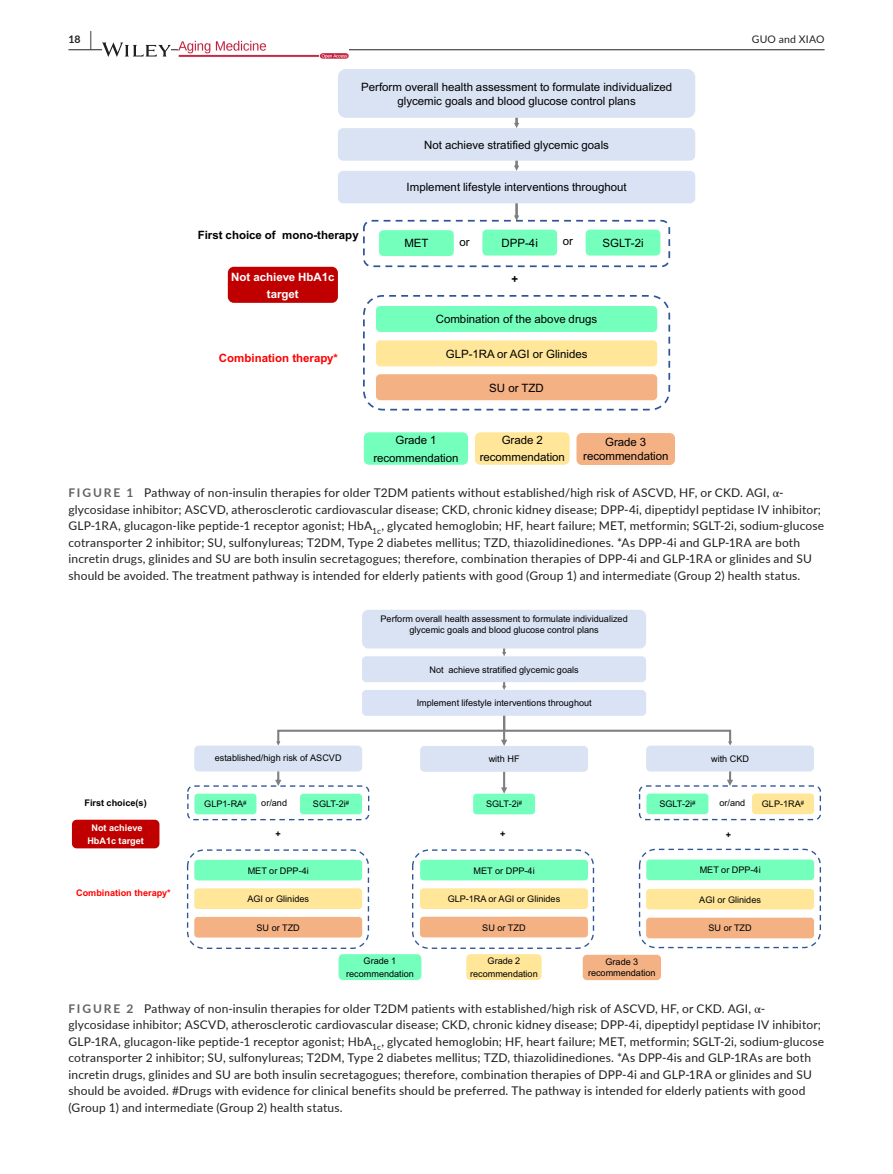
<style>
.page{position:relative;width:893px;height:1174px;background:#fff}
.page>*{position:absolute;margin:0;border:0;box-sizing:border-box;transform-origin:0 0}
.t1{font:12px/16.5px "Lato";letter-spacing:.015em;color:#231f20}
.t2{font:11.55px/13.8px "Arial";color:#000;text-align:center}
.t3{font:700 11.55px "Arial";color:#000}
.t4{font:700 11.55px/17.2px "Arial";color:#fff;text-align:center}
.t5{font:700 11.55px "Arial";color:#f00}
.t6{font:10.5px "Lato";letter-spacing:.02em;color:#231f20}
.t7{font:700 10.5px "Lato";color:#231f20}
.t8{font:9.15px/10.9px "Arial";color:#000;text-align:center}
.t9{font:700 9.15px/13.6px "Arial";color:#fff;text-align:center}
.t10{font:700 9.15px "Arial";color:#f00}
.t11{font:700 9.15px "Arial";color:#000}
.s1{font-size:19.5px}
.s2{font-weight:700;color:#636366}
.s3{font-family:"STIX"}
</style>
<div class="page">
<hr style="left:68px;top:49px;width:756px;height:1px;background:#231f20">
<svg style="left:102px;top:42px;width:69px;height:15px"></svg>
<img style="left:178px;top:40px;width:170px;height:19px">
<div style="left:338px;top:69px;width:357px;height:49px;background:#dae3f3;border-radius:8px"></div>
<div style="left:338px;top:128px;width:357px;height:33px;background:#dae3f3;border-radius:5px"></div>
<div style="left:338px;top:171px;width:357px;height:32px;background:#dae3f5;border-radius:5px"></div>
<svg style="left:514px;top:118px;width:5px;height:10px"></svg>
<svg style="left:514px;top:161px;width:5px;height:10px"></svg>
<svg style="left:514px;top:203px;width:5px;height:17px"></svg>
<div style="left:363px;top:220px;width:307px;height:47px;border:2px dashed #2f5597;border-radius:8px"></div>
<div style="left:379px;top:230px;width:75px;height:26px;background:#75ffbd;border-radius:4px"></div>
<div style="left:482px;top:229px;width:75px;height:26px;background:#75ffbd;border-radius:4px"></div>
<div style="left:376px;top:374px;width:281px;height:26px;background:#f4b183;border-radius:4px"></div>
<div style="left:364px;top:432px;width:104px;height:33px;background:#75ffbd;border-radius:5px"></div>
<div style="left:475px;top:432px;width:95px;height:33px;background:#ffe699;border-radius:5px"></div>
<div style="left:576px;top:433px;width:99px;height:32px;background:#f4b183;border-radius:5px"></div>
<div style="left:228px;top:267px;width:110px;height:36px;background:#c00000;border-radius:6px"></div>
<div style="left:376px;top:340px;width:281px;height:26px;background:#ffe699;border-radius:4px"></div>
<div style="left:586px;top:229px;width:74px;height:26px;background:#75ffbd;border-radius:4px"></div>
<div style="left:376px;top:306px;width:281px;height:26px;background:#75ffbd;border-radius:4px"></div>
<div style="left:363px;top:295px;width:307px;height:115px;border:2px dashed #2f5597;border-radius:19px"></div>
<div style="left:362px;top:610px;width:284px;height:38px;background:#dae3f3;border-radius:6px"></div>
<div style="left:362px;top:656px;width:284px;height:26px;background:#dae3f3;border-radius:4px"></div>
<div style="left:362px;top:690px;width:284px;height:26px;background:#dae3f5;border-radius:4px"></div>
<svg style="left:502px;top:648px;width:4px;height:8px"></svg>
<svg style="left:502px;top:682px;width:4px;height:8px"></svg>
<svg style="left:276px;top:716px;width:456px;height:30px"></svg>
<div style="left:194px;top:745px;width:168px;height:26px;background:#dae3f3;border-radius:4px"></div>
<div style="left:420px;top:746px;width:168px;height:26px;background:#dae3f3;border-radius:4px"></div>
<div style="left:646px;top:745px;width:168px;height:26px;background:#dae3f3;border-radius:4px"></div>
<div style="left:187px;top:785px;width:182px;height:35px;border:1px dashed #2f5597;border-radius:6px"></div>
<div style="left:473px;top:793px;width:62px;height:21px;background:#75ffbd;border-radius:3px"></div>
<div style="left:194px;top:793px;width:62px;height:21px;background:#75ffbd;border-radius:3px"></div>
<div style="left:300px;top:793px;width:62px;height:21px;background:#75ffbd;border-radius:3px"></div>
<svg style="left:275px;top:771px;width:6px;height:15px"></svg>
<svg style="left:501px;top:772px;width:6px;height:21px"></svg>
<svg style="left:186px;top:849px;width:409px;height:100px"></svg>
<svg style="left:638px;top:771px;width:183px;height:178px"></svg>
<div style="left:339px;top:954px;width:82px;height:26px;background:#75ffbd;border-radius:4px"></div>
<div style="left:466px;top:954px;width:76px;height:26px;background:#ffe699;border-radius:4px"></div>
<div style="left:583px;top:954px;width:78px;height:26px;background:#f4b183;border-radius:4px"></div>
<div style="left:72px;top:819px;width:87px;height:29px;background:#c00000;border-radius:5px"></div>
<p class="t7" style="left:68px;top:31px;width:25px">18 <span class="s1">|</span></p>
<p class="t6" style="left:752px;top:31px;width:74px">GUO and XIAO</p>
<p class="t2" style="left:361px;top:80px;width:313px">Perform overall health assessment to formulate individualized glycemic goals and blood glucose control plans</p>
<p class="t2" style="left:424px;top:138px;width:186px">Not achieve stratified glycemic goals</p>
<p class="t2" style="left:407px;top:180px;width:222px">Implement lifestyle interventions throughout</p>
<p class="t3" style="left:198px;top:227px;width:162px">First choice of mono-therapy</p>
<p class="t4" style="left:231px;top:268px;width:105px">Not achieve HbA1c target</p>
<p class="t2" style="left:404px;top:236px;width:26px">MET</p>
<p class="t2" style="left:502px;top:236px;width:38px">DPP-4i</p>
<p class="t3" style="left:512px;top:270px;width:8px">+</p>
<p class="t2" style="left:459px;top:234px;width:12px">or</p>
<p class="t2" style="left:563px;top:234px;width:12px">or</p>
<p class="t2" style="left:602px;top:236px;width:43px">SGLT-2i</p>
<p class="t2" style="left:436px;top:312px;width:163px">Combination of the above drugs</p>
<p class="t5" style="left:219px;top:349px;width:121px">Combination therapy*</p>
<p class="t2" style="left:446px;top:347px;width:143px">GLP-1RA or AGI or Glinides</p>
<p class="t2" style="left:489px;top:380px;width:56px">SU or TZD</p>
<p class="t2" style="left:373px;top:431px;width:87px;line-height:17.2px">Grade 1 recommendation</p>
<p class="t2" style="left:480px;top:431px;width:87px;line-height:17.2px">Grade 2 recommendation</p>
<p class="t2" style="left:583px;top:435px;width:87px">Grade 3 recommendation</p>
<p class="t1" style="left:68px;top:484px;width:757px"><span class="s2">FIGURE 1</span> Pathway of non-insulin therapies for older T2DM patients without established/high risk of ASCVD, HF, or CKD. AGI, <span class="s3">α&shy;</span>glycosidase inhibitor; ASCVD, atherosclerotic cardiovascular disease; CKD, chronic kidney disease; DPP‑4i, dipeptidyl peptidase IV inhibitor; GLP-1RA, glucagon-like peptide-1 receptor agonist; HbA<sub>1c</sub>, glycated hemoglobin; HF, heart failure; MET, metformin; SGLT-2i, sodium-glucose cotransporter 2 inhibitor; SU, sulfonylureas; T2DM, Type 2 diabetes mellitus; TZD, thiazolidinediones. *As DPP-4i and GLP-1RA are both incretin drugs, glinides and SU are both insulin secretagogues; therefore, combination therapies of DPP-4i and GLP-1RA or glinides and SU should be avoided. The treatment pathway is intended for elderly patients with good (Group 1) and intermediate (Group 2) health status.</p>
<p class="t11" style="left:84px;top:796px;width:64px">First choice(s)</p>
<p class="t9" style="left:87px;top:820px;width:58px">Not achieve<br>HbA1c target</p>
<p class="t10" style="left:76px;top:886px;width:96px">Combination therapy*</p>
<p class="t8" style="left:381px;top:613px;width:249px">Perform overall health assessment to formulate individualized glycemic goals and blood glucose control plans</p>
<p class="t8" style="left:429px;top:664px;width:151px">Not achieve stratified glycemic goals</p>
<p class="t8" style="left:417px;top:697px;width:176px">Implement lifestyle interventions throughout</p>
<p class="t8" style="left:215px;top:752px;width:128px">established/high risk of ASCVD</p>
<p class="t8" style="left:489px;top:753px;width:32px">with HF</p>
<p class="t8" style="left:711px;top:753px;width:39px">with CKD</p>
<p class="t8" style="left:486px;top:798px;width:38px">SGLT-2i<sup>#</sup></p>
<p class="t11" style="left:276px;top:827px;width:7px">+</p>
<p class="t8" style="left:248px;top:865px;width:63px">MET or DPP-4i</p>
<p class="t8" style="left:261px;top:797px;width:27px">or/and</p>
<p class="t8" style="left:719px;top:797px;width:27px">or/and</p>
<p class="t8" style="left:204px;top:798px;width:44px">GLP1-RA<sup>#</sup></p>
<p class="t8" style="left:313px;top:798px;width:38px">SGLT-2i<sup>#</sup></p>
<p class="t8" style="left:659px;top:798px;width:38px">SGLT-2i<sup>#</sup></p>
<p class="t8" style="left:762px;top:798px;width:44px">GLP-1RA<sup>#</sup></p>
<p class="t11" style="left:500px;top:827px;width:7px">+</p>
<p class="t11" style="left:726px;top:828px;width:7px">+</p>
<p class="t8" style="left:473px;top:864px;width:63px">MET or DPP-4i</p>
<p class="t8" style="left:700px;top:864px;width:63px">MET or DPP-4i</p>
<p class="t8" style="left:247px;top:893px;width:63px">AGI or Glinides</p>
<p class="t8" style="left:448px;top:893px;width:114px">GLP-1RA or AGI or Glinides</p>
<p class="t8" style="left:482px;top:921px;width:45px">SU or TZD</p>
<p class="t8" style="left:257px;top:922px;width:45px">SU or TZD</p>
<p class="t8" style="left:346px;top:953px;width:69px;line-height:13.6px">Grade 1 recommendation</p>
<p class="t8" style="left:470px;top:953px;width:69px;line-height:13.6px">Grade 2 recommendation</p>
<p class="t8" style="left:588px;top:956px;width:69px">Grade 3 recommendation</p>
<p class="t8" style="left:699px;top:894px;width:63px">AGI or Glinides</p>
<p class="t8" style="left:708px;top:922px;width:45px">SU or TZD</p>
<p class="t1" style="left:68px;top:999px;width:757px"><span class="s2">FIGURE 2</span> Pathway of non-insulin therapies for older T2DM patients with established/high risk of ASCVD, HF, or CKD. AGI, <span class="s3">α&shy;</span>glycosidase inhibitor; ASCVD, atherosclerotic cardiovascular disease; CKD, chronic kidney disease; DPP‑4i, dipeptidyl peptidase IV inhibitor; GLP-1RA, glucagon-like peptide-1 receptor agonist; HbA<sub>1c</sub>, glycated hemoglobin; HF, heart failure; MET, metformin; SGLT-2i, sodium-glucose cotransporter 2 inhibitor; SU, sulfonylureas; T2DM, Type 2 diabetes mellitus; TZD, thiazolidinediones. *As DPP-4is and GLP-1RAs are both incretin drugs, glinides and SU are both insulin secretagogues; therefore, combination therapies of DPP-4i and GLP-1RA or glinides and SU should be avoided. #Drugs with evidence for clinical benefits should be preferred. The pathway is intended for elderly patients with good (Group 1) and intermediate (Group 2) health status.</p>
</div>
